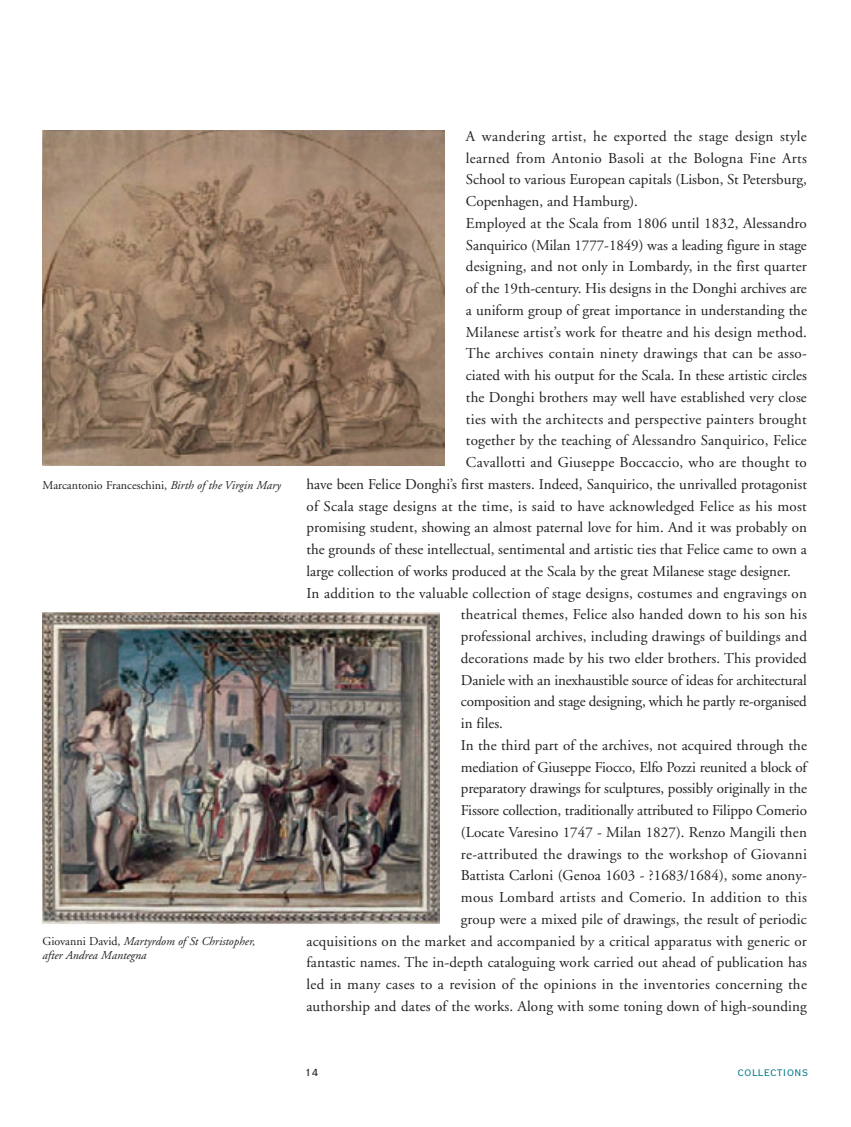
<style>
.page{position:relative;width:851px;height:1127px;background:#fff}
.page>*{position:absolute;margin:0;border:0;box-sizing:border-box;transform-origin:0 0}
.t1{font:15px "Adobe Garamond";letter-spacing:.005em;color:#231f20}
.t2{font:15px "Adobe Garamond";letter-spacing:-.015em;color:#231f20}
.t3{font:15px "Copperplate Twenty Nine BC";color:#00788b}
.t4{font:13.5px "Copperplate Twenty Nine BC";color:#231f20}
.t5{font:italic 12px/14.2px "Adobe Garamond";color:#231f20}
.t6{font:12px "Adobe Garamond";color:#231f20}
.s1{font-style:italic}
.s2{font-style:normal}
</style>
<div class="page">
<img style="left:43px;top:131px;width:402px;height:334px">
<img style="left:43px;top:613px;width:397px;height:310px">
<p class="t6" style="left:43px;top:481px;width:240px">Marcantonio Franceschini, <span class="s1">Birth of the Virgin Mary</span></p>
<p class="t5" style="left:43px;top:935px;width:214px"><span class="s2">Giovanni David,</span> Martyrdom of St Christopher, after Andrea Mantegna</p>
<p class="t1" style="left:466px;top:130px;width:342px">A wandering artist, he exported the stage design style</p>
<p class="t1" style="left:466px;top:152px;width:342px">learned from Antonio Basoli at the Bologna Fine Arts</p>
<p class="t1" style="left:466px;top:173px;width:342px">School to various European capitals (Lisbon, St Petersburg,</p>
<p class="t1" style="left:466px;top:195px;width:173px">Copenhagen, and Hamburg).</p>
<p class="t1" style="left:466px;top:217px;width:342px">Employed at the Scala from 1806 until 1832, Alessandro</p>
<p class="t1" style="left:466px;top:239px;width:342px">Sanquirico (Milan 1777-1849) was a leading figure in stage</p>
<p class="t1" style="left:466px;top:260px;width:342px">designing, and not only in Lombardy, in the first quarter</p>
<p class="t1" style="left:466px;top:282px;width:342px">of the 19th-century. His designs in the Donghi archives are</p>
<p class="t1" style="left:466px;top:304px;width:342px">a uniform group of great importance in understanding the</p>
<p class="t1" style="left:466px;top:326px;width:342px">Milanese artist’s work for theatre and his design method.</p>
<p class="t1" style="left:466px;top:347px;width:342px">The archives contain ninety drawings that can be asso-</p>
<p class="t1" style="left:466px;top:369px;width:342px">ciated with his output for the Scala. In these artistic circles</p>
<p class="t1" style="left:466px;top:391px;width:342px">the Donghi brothers may well have established very close</p>
<p class="t1" style="left:466px;top:413px;width:342px">ties with the architects and perspective painters brought</p>
<p class="t1" style="left:466px;top:434px;width:342px">together by the teaching of Alessandro Sanquirico, Felice</p>
<p class="t1" style="left:466px;top:456px;width:342px">Cavallotti and Giuseppe Boccaccio, who are thought to</p>
<p class="t1" style="left:306px;top:478px;width:502px">have been Felice Donghi’s first masters. Indeed, Sanquirico, the unrivalled protagonist</p>
<p class="t1" style="left:306px;top:500px;width:502px">of Scala stage designs at the time, is said to have acknowledged Felice as his most</p>
<p class="t1" style="left:306px;top:521px;width:502px">promising student, showing an almost paternal love for him. And it was probably on</p>
<p class="t1" style="left:306px;top:543px;width:502px">the grounds of these intellectual, sentimental and artistic ties that Felice came to own a</p>
<p class="t1" style="left:306px;top:565px;width:486px">large collection of works produced at the Scala by the great Milanese stage designer.</p>
<p class="t1" style="left:306px;top:587px;width:502px">In addition to the valuable collection of stage designs, costumes and engravings on</p>
<p class="t1" style="left:461px;top:608px;width:347px">theatrical themes, Felice also handed down to his son his</p>
<p class="t1" style="left:461px;top:630px;width:347px">professional archives, including drawings of buildings and</p>
<p class="t1" style="left:461px;top:652px;width:347px">decorations made by his two elder brothers. This provided</p>
<p class="t1" style="left:461px;top:674px;width:347px">Daniele with an inexhaustible source of ideas for architectural</p>
<p class="t2" style="left:461px;top:695px;width:347px">composition and stage designing, which he partly re-organised</p>
<p class="t1" style="left:461px;top:717px;width:44px">in files.</p>
<p class="t1" style="left:461px;top:739px;width:347px">In the third part of the archives, not acquired through the</p>
<p class="t1" style="left:461px;top:761px;width:347px">mediation of Giuseppe Fiocco, Elfo Pozzi reunited a block of</p>
<p class="t1" style="left:461px;top:782px;width:347px">preparatory drawings for sculptures, possibly originally in the</p>
<p class="t1" style="left:461px;top:804px;width:347px">Fissore collection, traditionally attributed to Filippo Comerio</p>
<p class="t1" style="left:461px;top:826px;width:347px">(Locate Varesino 1747 - Milan 1827). Renzo Mangili then</p>
<p class="t1" style="left:461px;top:848px;width:347px">re-attributed the drawings to the workshop of Giovanni</p>
<p class="t1" style="left:461px;top:869px;width:347px">Battista Carloni (Genoa 1603 - ?1683/1684), some anony-</p>
<p class="t1" style="left:461px;top:891px;width:347px">mous Lombard artists and Comerio. In addition to this</p>
<p class="t1" style="left:461px;top:913px;width:347px">group were a mixed pile of drawings, the result of periodic</p>
<p class="t1" style="left:306px;top:935px;width:502px">acquisitions on the market and accompanied by a critical apparatus with generic or</p>
<p class="t1" style="left:306px;top:956px;width:502px">fantastic names. The in-depth cataloguing work carried out ahead of publication has</p>
<p class="t1" style="left:306px;top:978px;width:502px">led in many cases to a revision of the opinions in the inventories concerning the</p>
<p class="t1" style="left:306px;top:1000px;width:502px">authorship and dates of the works. Along with some toning down of high-sounding</p>
<p class="t4" style="left:305px;top:1063px;width:15px">14</p>
<p class="t3" style="left:737px;top:1062px;width:72px">collections</p>
</div>
